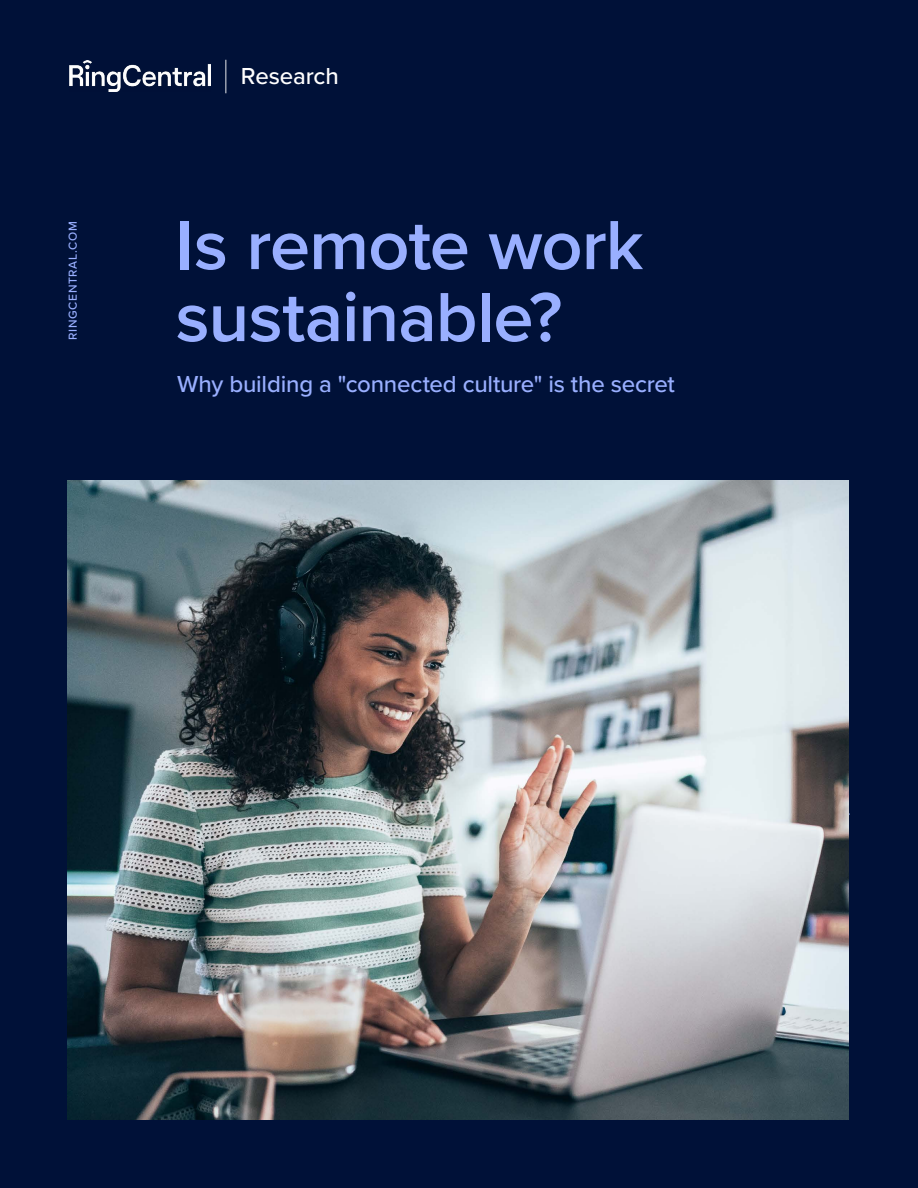
<style>
.page{position:relative;width:918px;height:1188px;background:#001138}
.page>*{position:absolute;margin:0;border:0;box-sizing:border-box;transform-origin:0 0}
.t1{font:600 72px/72px "Proxima Nova";letter-spacing:-.015em;color:#99afff}
.t2{font:500 24px "Proxima Nova";letter-spacing:-.01em;color:#99afff}
.t3{font:500 24px "Proxima Nova";letter-spacing:-.005em;color:#fff}
.t4{font:500 12px "Proxima Nova";letter-spacing:.06em;color:#99afff}
</style>
<div class="page">
<hr style="left:69px;top:813px;width:781px;height:2px;background:#99afff">
<img style="left:69px;top:61px;width:141px;height:30px">
<hr style="left:225px;top:60px;width:2px;height:33px;background:#fff">
<img style="left:68px;top:481px;width:780px;height:639px">
<p class="t4" style="left:66px;top:340px;width:120px;rotate:-90deg">RINGCENTRAL.COM</p>
<p class="t3" style="left:241px;top:62px;width:99px">Research</p>
<h1 class="t1" style="left:176px;top:211px;width:469px">Is remote work sustainable?</h1>
<p class="t2" style="left:177px;top:369px;width:499px">Why building a "connected culture" is the secret</p>
</div>
